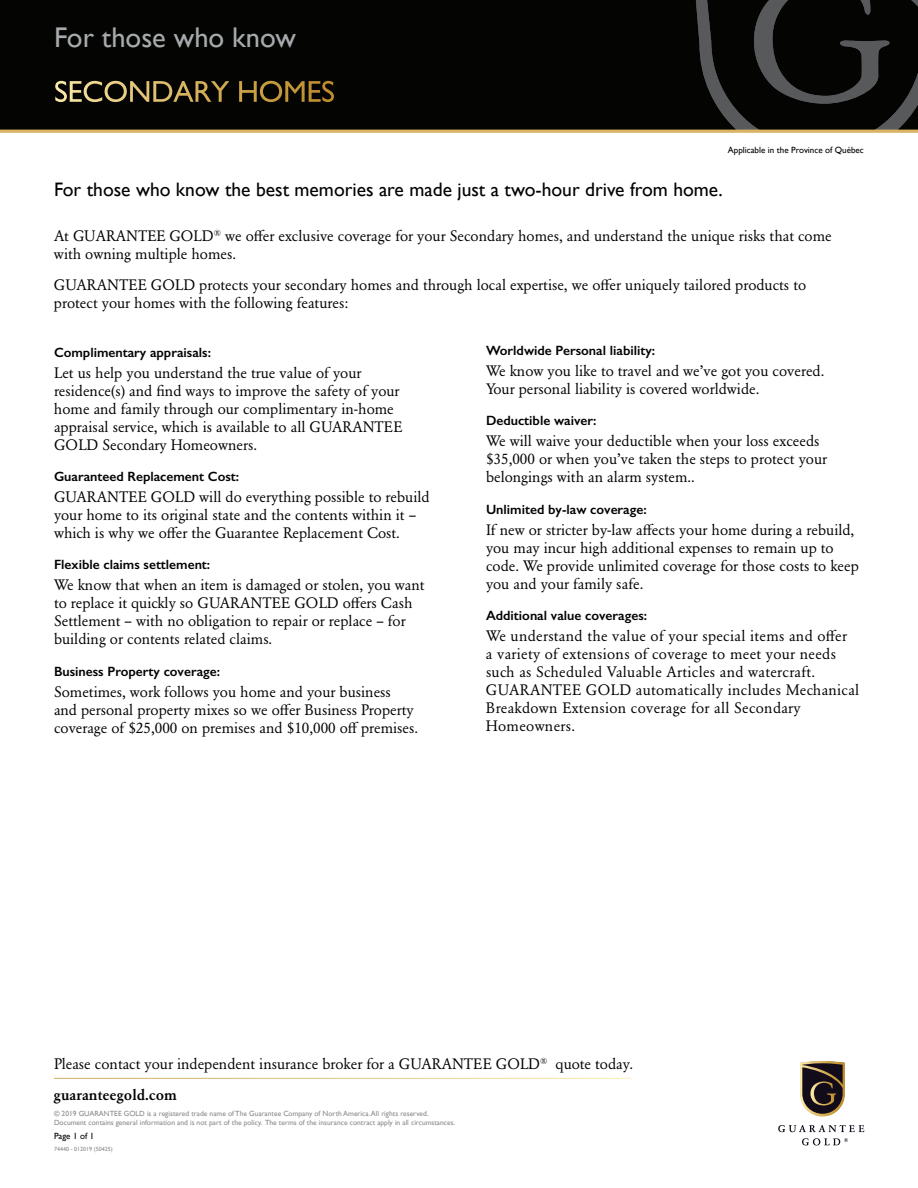
<style>
.page{position:relative;width:918px;height:1188px;background:#fff}
.page>*{position:absolute;margin:0;border:0;box-sizing:border-box;transform-origin:0 0}
.t1{font:28.5px "Gill Sans";color:#a7aaac}
.t2{font:19.5px "Gill Sans";color:#010203}
.t3{font:15px/18px "Garamond BE";color:#010203}
.t4{font:15px/18px "Garamond BE";letter-spacing:.02em;color:#010203}
.t5{font:600 13.5px "Gill Sans";color:#010203}
.t6{font:9px "Gill Sans";color:#010203}
.t7{font:9px "Gill Sans";color:#010203}
.t8{font:7.5px/9px "Gill Sans";color:#8a8a8e}
.t9{font:6px "Gill Sans";color:#8a8a8e}
.s1{font-weight:500}
</style>
<div class="page">
<div style="left:0;top:0;width:918px;height:131px;background:#040503"></div>
<svg style="left:686px;top:0;width:232px;height:130px"></svg>
<hr style="left:0;top:130px;width:918px;height:3px;background:#d9b565">
<svg style="left:800px;top:1061px;width:45px;height:56px;background:#605245"></svg>
<svg style="left:778px;top:1125px;width:86px;height:7px"></svg>
<svg style="left:802px;top:1138px;width:46px;height:8px"></svg>
<svg style="left:54px;top:1078px;width:578px;height:1px"></svg>
<svg style="left:55px;top:81px;width:279px;height:21px"></svg>
<h1 class="t1" style="left:54px;top:21px;width:244px">For those who know</h1>
<p class="t6" style="left:728px;top:145px;width:137px">Applicable in the Province of Québec</p>
<h2 class="t2" style="left:54px;top:178px;width:670px">For those who know the best memories are made just a two-hour drive from home.</h2>
<p class="t3" style="left:54px;top:227px;width:779px">At GUARANTEE GOLD<sup>®</sup> we offer exclusive coverage for your Secondary homes, and understand the unique risks that come with owning multiple homes.</p>
<p class="t3" style="left:54px;top:276px;width:754px">GUARANTEE GOLD protects your secondary homes and through local expertise, we offer uniquely tailored products to protect your homes with the following features:</p>
<p class="t5" style="left:54px;top:344px;width:159px">Complimentary appraisals:</p>
<p class="t5" style="left:486px;top:342px;width:171px">Worldwide Personal liability:</p>
<p class="t3" style="left:54px;top:364px;width:309px">Let us help you understand the true value of your</p>
<p class="t3" style="left:486px;top:362px;width:340px">We know you like to travel and we’ve got you covered.</p>
<p class="t3" style="left:54px;top:382px;width:347px">residence(s) and find ways to improve the safety of your</p>
<p class="t3" style="left:486px;top:380px;width:275px">Your personal liability is covered worldwide.</p>
<p class="t3" style="left:54px;top:400px;width:341px">home and family through our complimentary in-home</p>
<p class="t5" style="left:486px;top:413px;width:112px">Deductible waiver:</p>
<p class="t3" style="left:54px;top:418px;width:350px">appraisal service, which is available to all GUARANTEE<br>GOLD Secondary Homeowners.</p>
<p class="t3" style="left:486px;top:432px;width:343px">We will waive your deductible when your loss exceeds $35,000 or when you’ve taken the steps to protect your</p>
<p class="t5" style="left:54px;top:468px;width:187px">Guaranteed Replacement Cost:</p>
<p class="t3" style="left:486px;top:468px;width:211px">belongings with an alarm system..</p>
<p class="t3" style="left:54px;top:488px;width:377px">GUARANTEE GOLD will do everything possible to rebuild</p>
<p class="t5" style="left:486px;top:501px;width:162px">Unlimited by-law coverage:</p>
<p class="t3" style="left:54px;top:506px;width:364px">your home to its original state and the contents within it – which is why we offer the Guarantee Replacement Cost.</p>
<p class="t3" style="left:486px;top:520px;width:370px">If new or stricter by-law affects your home during a rebuild, you may incur high additional expenses to remain up to</p>
<p class="t5" style="left:54px;top:557px;width:158px">Flexible claims settlement:</p>
<p class="t3" style="left:486px;top:556px;width:374px">code. We provide unlimited coverage for those costs to keep</p>
<p class="t3" style="left:54px;top:576px;width:372px">We know that when an item is damaged or stolen, you want</p>
<p class="t3" style="left:486px;top:574px;width:159px">you and your family safe.</p>
<p class="t3" style="left:54px;top:594px;width:360px">to replace it quickly so GUARANTEE GOLD offers Cash</p>
<p class="t5" style="left:486px;top:607px;width:163px">Additional value coverages:</p>
<p class="t3" style="left:54px;top:612px;width:353px">Settlement – with no obligation to repair or replace – for building or contents related claims.</p>
<p class="t4" style="left:486px;top:627px;width:363px">We understand the value of your special items and offer a variety of extensions of coverage to meet your needs</p>
<p class="t5" style="left:54px;top:663px;width:168px">Business Property coverage:</p>
<p class="t4" style="left:486px;top:663px;width:331px">such as Scheduled Valuable Articles and watercraft.</p>
<p class="t3" style="left:54px;top:682px;width:338px">Sometimes, work follows you home and your business</p>
<p class="t4" style="left:486px;top:681px;width:375px">GUARANTEE GOLD automatically includes Mechanical</p>
<p class="t3" style="left:54px;top:700px;width:361px">and personal property mixes so we offer Business Property</p>
<p class="t4" style="left:486px;top:699px;width:316px">Breakdown Extension coverage for all Secondary</p>
<p class="t3" style="left:54px;top:718px;width:366px">coverage of $25,000 on premises and $10,000 off premises.</p>
<p class="t4" style="left:486px;top:717px;width:91px">Homeowners.</p>
<p class="t3" style="left:54px;top:1048px;width:581px;line-height:30.9px">Please contact your independent insurance broker for a GUARANTEE GOLD<sup>®</sup> quote today. <span class="s1">guaranteegold.com</span></p>
<p class="t7" style="left:54px;top:1131px;width:42px">Page 1 of 1</p>
<p class="t8" style="left:54px;top:1109px;width:403px">© 2019 GUARANTEE GOLD is a registered trade name of The Guarantee Company of North America. All rights reserved.<br>Document contains general information and is not part of the policy. The terms of the insurance contract apply in all circumstances.</p>
<p class="t9" style="left:54px;top:1146px;width:60px">74440 - 012019 (50425)</p>
</div>
